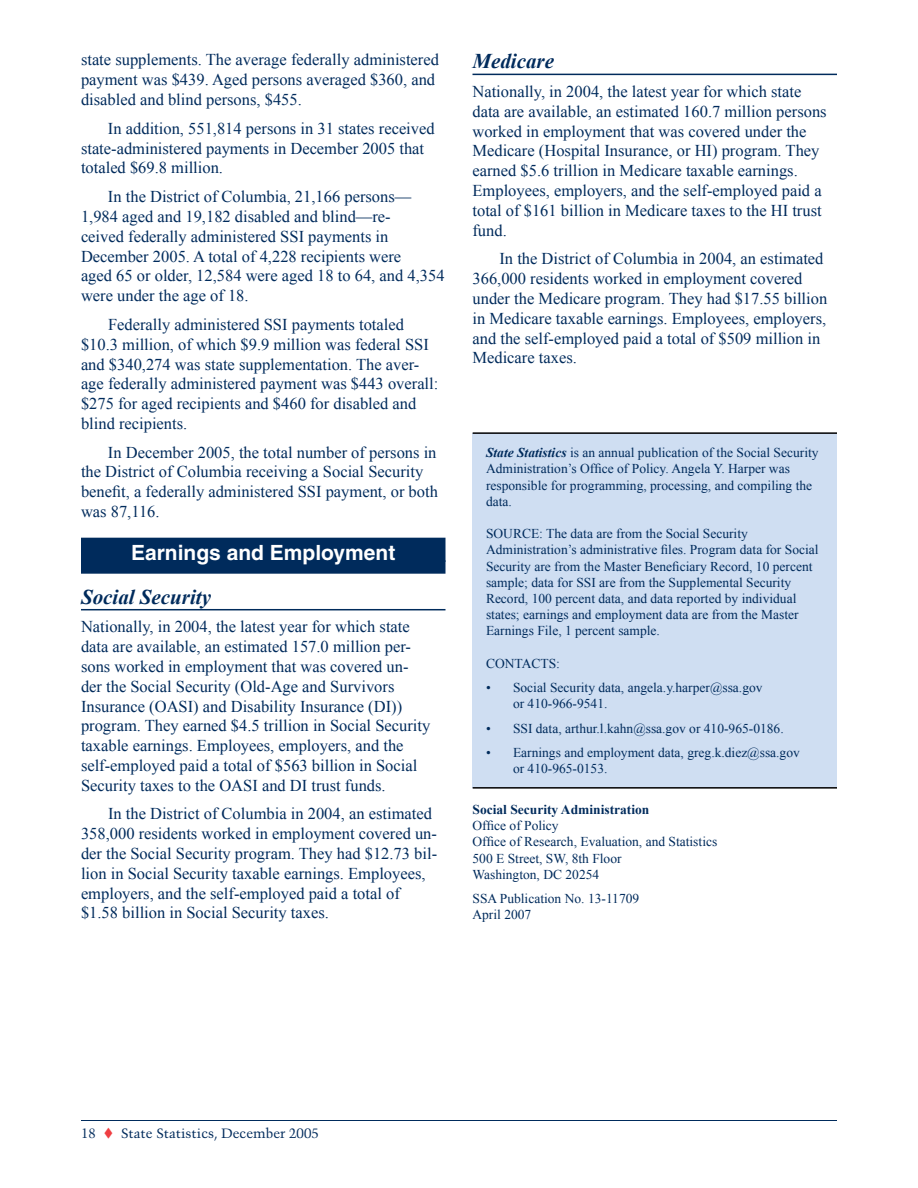
<style>
.page{position:relative;width:918px;height:1188px;background:#fff}
.page>*{position:absolute;margin:0;border:0;box-sizing:border-box;transform-origin:0 0}
.t1{font:italic 700 21px "Times New Roman";color:#002b5c}
.t2{font:700 21px "Helvetica";color:#fff}
.t3{font:16.5px/19.8px "Times New Roman";color:#002b5c}
.t4{font:13.5px/16.2px "Times New Roman";color:#002b5c}
.t5{font:13.5px "Trump Mediaeval";color:#002b5c}
.t6{font:700 13.5px "Times New Roman";color:#002b5c}
.s1{font-weight:700;font-style:italic}
.s2{color:#ef3e42}
</style>
<div class="page">
<hr style="left:81px;top:1120px;width:756px;height:1px;background:#002b5c">
<div style="left:81px;top:538px;width:365px;height:24px;background:#002b5c"></div>
<div style="left:81px;top:560px;width:365px;height:14px;background:#002b5c"></div>
<hr style="left:81px;top:609px;width:365px;height:1px;background:#002b5c">
<hr style="left:472px;top:74px;width:365px;height:1px;background:#002b5c">
<div style="left:472px;top:433px;width:365px;height:355px;background:#cfdef2"></div>
<hr style="left:473px;top:787px;width:364px;height:2px;background:#000">
<hr style="left:473px;top:432px;width:364px;height:2px;background:#000">
<p class="t3" style="left:81px;top:50px;width:360px">state supplements. The average federally administered payment was $439. Aged persons averaged $360, and disabled and blind persons, $455.</p>
<p class="t3" style="left:81px;top:118px;width:355px;text-indent:27px">In addition, 551,814 persons in 31 states received state-administered payments in December 2005 that totaled $69.8 million.</p>
<p class="t3" style="left:81px;top:186px;width:365px;text-indent:27px">In the District of Columbia, 21,166 persons— 1,984 aged and 19,182 disabled and blind—re-<br>ceived federally administered SSI payments in December 2005. A total of 4,228 recipients were<br>aged 65 or older, 12,584 were aged 18 to 64, and 4,354 were under the age of 18.</p>
<p class="t3" style="left:81px;top:314px;width:359px;text-indent:27px">Federally administered SSI payments totaled $10.3 million, of which $9.9 million was federal SSI and $340,274 was state supplementation. The aver&shy;age federally administered payment was $443 overall: $275 for aged recipients and $460 for disabled and blind recipients.</p>
<p class="t3" style="left:81px;top:442px;width:358px;text-indent:27px">In December 2005, the total number of persons in the District of Columbia receiving a Social Security benefit, a federally administered SSI payment, or both was 87,116.</p>
<p class="t2" style="left:131px;top:540px;width:266px">Earnings and Employment</p>
<p class="t1" style="left:81px;top:582px;width:132px">Social Security</p>
<p class="t3" style="left:81px;top:617px;width:351px">Nationally, in 2004, the latest year for which state data are available, an estimated 157.0 million per&shy;sons worked in employment that was covered un&shy;der the Social Security (Old-Age and Survivors Insurance (OASI) and Disability Insurance (DI)) program. They earned $4.5 trillion in Social Security taxable earnings. Employees, employers, and the self-employed paid a total of $563 billion in Social Security taxes to the OASI and DI trust funds.</p>
<p class="t3" style="left:81px;top:804px;width:358px;text-indent:27px">In the District of Columbia in 2004, an estimated 358,000 residents worked in employment covered un&shy;der the Social Security program. They had $12.73 bil&shy;lion in Social Security taxable earnings. Employees, employers, and the self-employed paid a total of $1.58 billion in Social Security taxes.</p>
<p class="t1" style="left:472px;top:47px;width:83px">Medicare</p>
<p class="t3" style="left:472px;top:81px;width:356px">Nationally, in 2004, the latest year for which state data are available, an estimated 160.7 million persons worked in employment that was covered under the Medicare (Hospital Insurance, or HI) program. They earned $5.6 trillion in Medicare taxable earnings.<br>Employees, employers, and the self-employed paid a total of $161 billion in Medicare taxes to the HI trust fund.</p>
<p class="t3" style="left:472px;top:249px;width:356px;text-indent:27px">In the District of Columbia in 2004, an estimated 366,000 residents worked in employment covered under the Medicare program. They had $17.55 billion in Medicare taxable earnings. Employees, employers, and the self-employed paid a total of $509 million in Medicare taxes.</p>
<p class="t4" style="left:486px;top:444px;width:334px"><span class="s1">State Statistics</span> is an annual publication of the Social Security Administration’s Office of Policy. Angela Y. Harper was responsible for programming, processing, and compiling the data.</p>
<p class="t4" style="left:486px;top:525px;width:334px">SOURCE: The data are from the Social Security Administration’s administrative files. Program data for Social Security are from the Master Beneficiary Record, 10 percent sample; data for SSI are from the Supplemental Security Record, 100 percent data, and data reported by individual states; earnings and employment data are from the Master Earnings File, 1 percent sample.</p>
<p class="t4" style="left:513px;top:651px;width:251px;line-height:24.3px;text-indent:-27px">CONTACTS:<br>Social Security data, angela.y.harper@ssa.gov</p>
<p class="t4" style="left:513px;top:691px;width:288px;line-height:24.3px">or 410-966-9541.<br>SSI data, arthur.l.kahn@ssa.gov or 410-965-0186.<br>Earnings and employment data, greg.k.diez@ssa.gov</p>
<p class="t4" style="left:513px;top:760px;width:96px">or 410-965-0153.</p>
<p class="t4" style="left:486px;top:679px;width:6px">•</p>
<p class="t4" style="left:486px;top:716px;width:6px;line-height:24.3px">• •</p>
<p class="t6" style="left:472px;top:800px;width:178px">Social Security Administration</p>
<p class="t4" style="left:472px;top:817px;width:246px">Office of Policy<br>Office of Research, Evaluation, and Statistics<br>500 E Street, SW, 8th Floor<br>Washington, DC 20254</p>
<p class="t4" style="left:472px;top:890px;width:168px">SSA Publication No. 13-11709<br>April 2007</p>
<p class="t5" style="left:81px;top:1125px;width:240px">18 <span class="s2">▼</span> State Statistics, December 2005</p>
</div>
